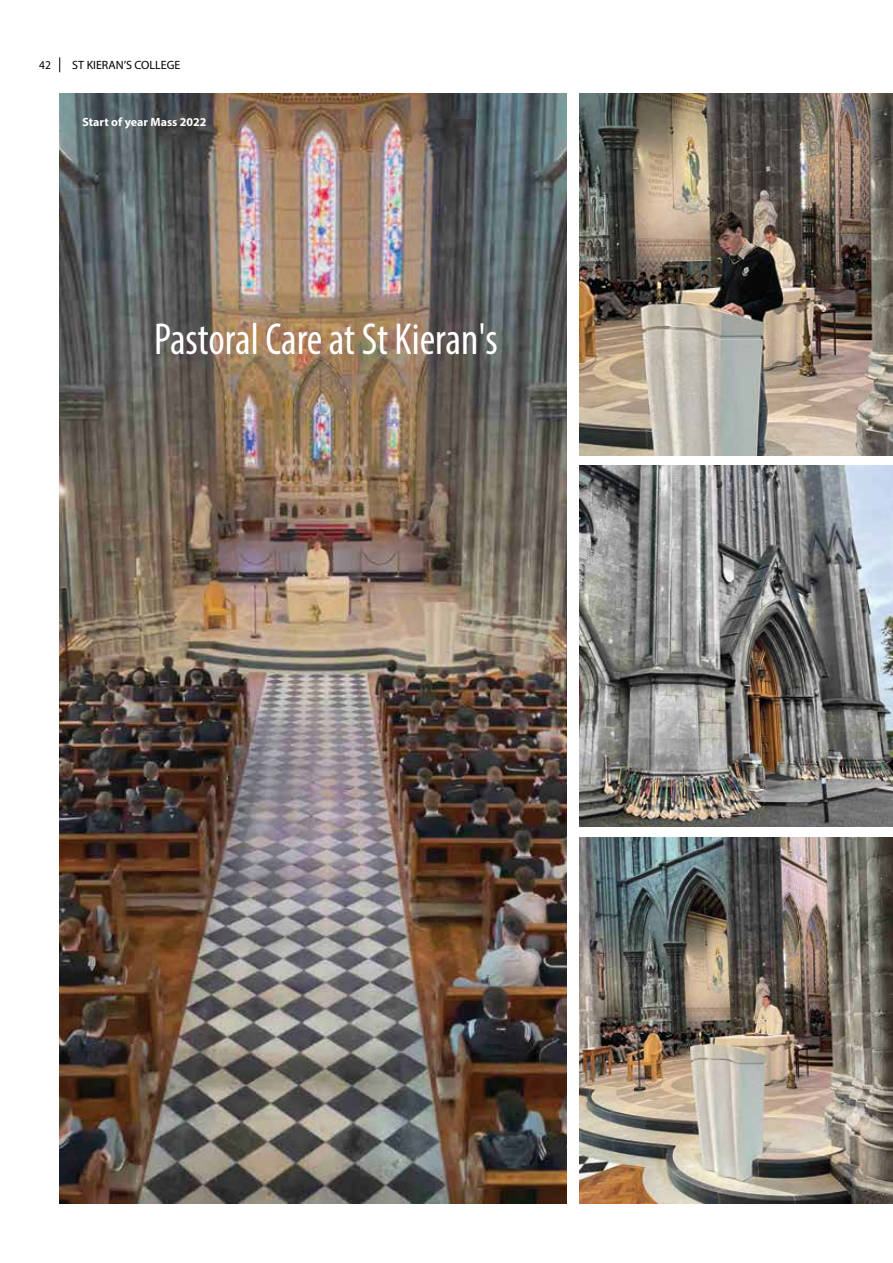
<style>
.page{position:relative;width:893px;height:1263px;background:#fff}
.page>*{position:absolute;margin:0;border:0;box-sizing:border-box;transform-origin:0 0}
.t1{font:condensed 45px "Myriad Pro";color:#fff;scale:.95 1}
.t2{font:700 12px "Myriad Pro";color:#fff}
.t3{font:12px "Myriad Pro";color:#000}
.t4{font:12px "Myriad Pro";color:#000;scale:.95 1}
</style>
<div class="page">
<svg style="left:59px;top:57px;width:1px;height:15px"></svg>
<img style="left:60px;top:94px;width:507px;height:1109px">
<img style="left:580px;top:94px;width:313px;height:361px">
<img style="left:580px;top:465px;width:313px;height:362px">
<img style="left:580px;top:838px;width:313px;height:365px">
<p class="t4" style="left:39px;top:57px;width:14px">42</p>
<p class="t3" style="left:72px;top:57px;width:110px">ST KIERAN’S COLLEGE</p>
<p class="t2" style="left:82px;top:114px;width:125px">Start of year Mass 2022</p>
<p class="t1" style="left:154px;top:312px;width:364px">Pastoral Care at St Kieran's</p>
</div>
